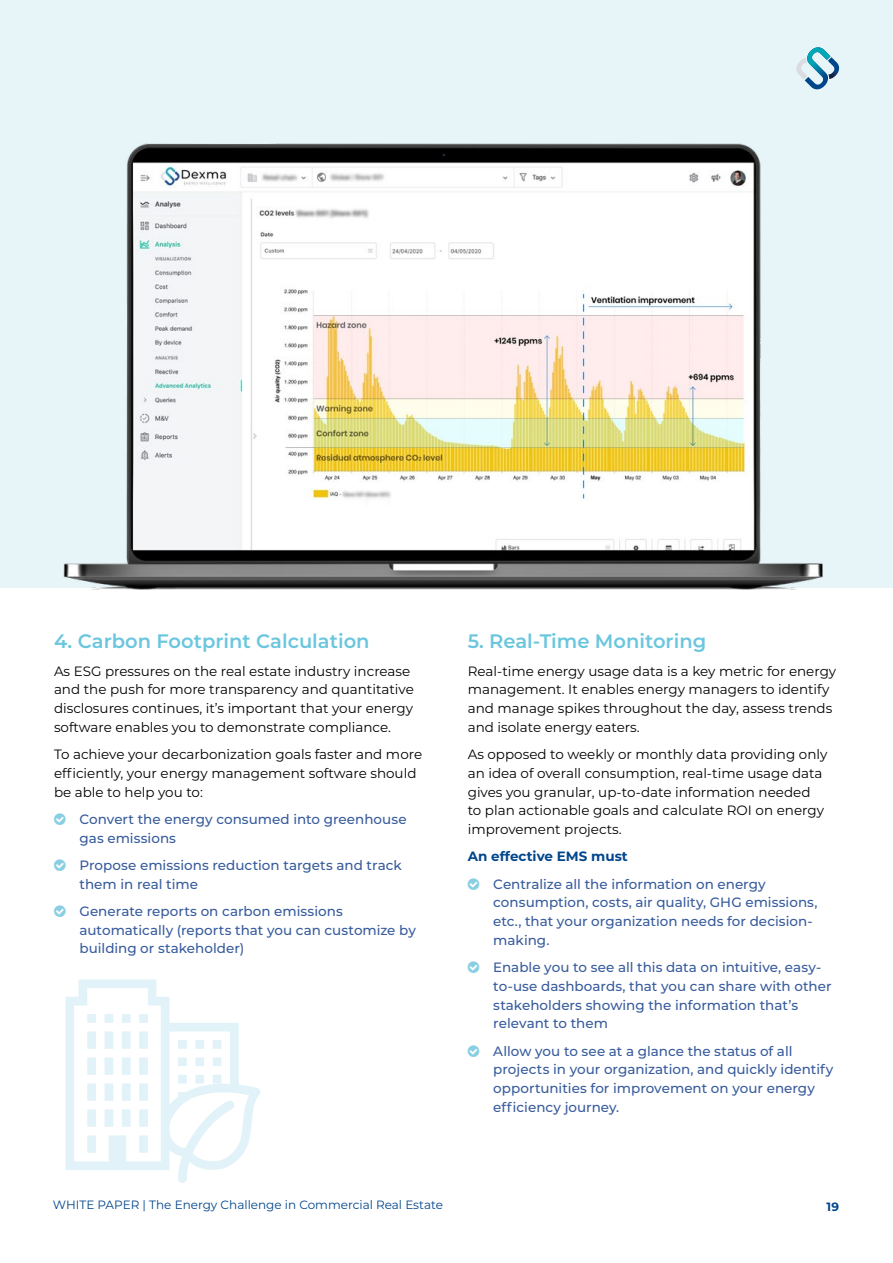
<style>
.page{position:relative;width:893px;height:1263px;background:#fff}
.page>*{position:absolute;margin:0;border:0;box-sizing:border-box;transform-origin:0 0}
.t1{font:600 19.5px "Montserrat";color:#6ac6de}
.t2{font:13.5px/18.8px "Montserrat";color:#000}
.t3{font:500 13.5px/18.8px "Montserrat";color:#375b9c}
.t4{font:700 13.5px "Montserrat";color:#00468c}
.t5{font:12px "Montserrat";color:#00468c}
.t6{font:700 12px "Montserrat";color:#00468c}
</style>
<div class="page">
<div style="left:0;top:0;width:893px;height:587px;background:#e7f5f9"></div>
<img style="left:40px;top:143px;width:805px;height:447px">
<svg style="left:796px;top:47px;width:43px;height:42px"></svg>
<h1 class="t1" style="left:54px;top:627px;width:317px">4. Carbon Footprint Calculation</h1>
<p class="t2" style="left:54px;top:661px;width:361px">As ESG pressures on the real estate industry increase and the push for more transparency and quantitative disclosures continues, it’s important that your energy software enables you to demonstrate compliance.</p>
<p class="t2" style="left:54px;top:744px;width:370px">To achieve your decarbonization goals faster and more efficiently, your energy management software should be able to help you to:</p>
<p class="t3" style="left:80px;top:809px;width:329px">Convert the energy consumed into greenhouse gas emissions</p>
<p class="t3" style="left:80px;top:855px;width:324px">Propose emissions reduction targets and track them in real time</p>
<p class="t3" style="left:80px;top:901px;width:338px">Generate reports on carbon emissions automatically (reports that you can customize by building or stakeholder)</p>
<h1 class="t1" style="left:468px;top:627px;width:240px">5. Real-Time Monitoring</h1>
<p class="t2" style="left:468px;top:661px;width:370px">Real-time energy usage data is a key metric for energy management. It enables energy managers to identify and manage spikes throughout the day, assess trends and isolate energy eaters.</p>
<p class="t2" style="left:468px;top:744px;width:361px">As opposed to weekly or monthly data providing only an idea of overall consumption, real-time usage data gives you granular, up-to-date information needed to plan actionable goals and calculate ROI on energy improvement projects.</p>
<p class="t4" style="left:468px;top:847px;width:161px">An effective EMS must</p>
<p class="t3" style="left:493px;top:874px;width:326px">Centralize all the information on energy consumption, costs, air quality, GHG emissions, etc., that your organization needs for decision&shy;making.</p>
<p class="t3" style="left:493px;top:957px;width:340px">Enable you to see all this data on intuitive, easy&shy;to-use dashboards, that you can share with other stakeholders showing the information that’s relevant to them</p>
<p class="t3" style="left:493px;top:1041px;width:342px">Allow you to see at a glance the status of all projects in your organization, and quickly identify opportunities for improvement on your energy efficiency journey.</p>
<p class="t5" style="left:53px;top:1197px;width:392px">WHITE PAPER | The Energy Challenge in Commercial Real Estate</p>
<p class="t6" style="left:827px;top:1197px;width:14px">19</p>
</div>
